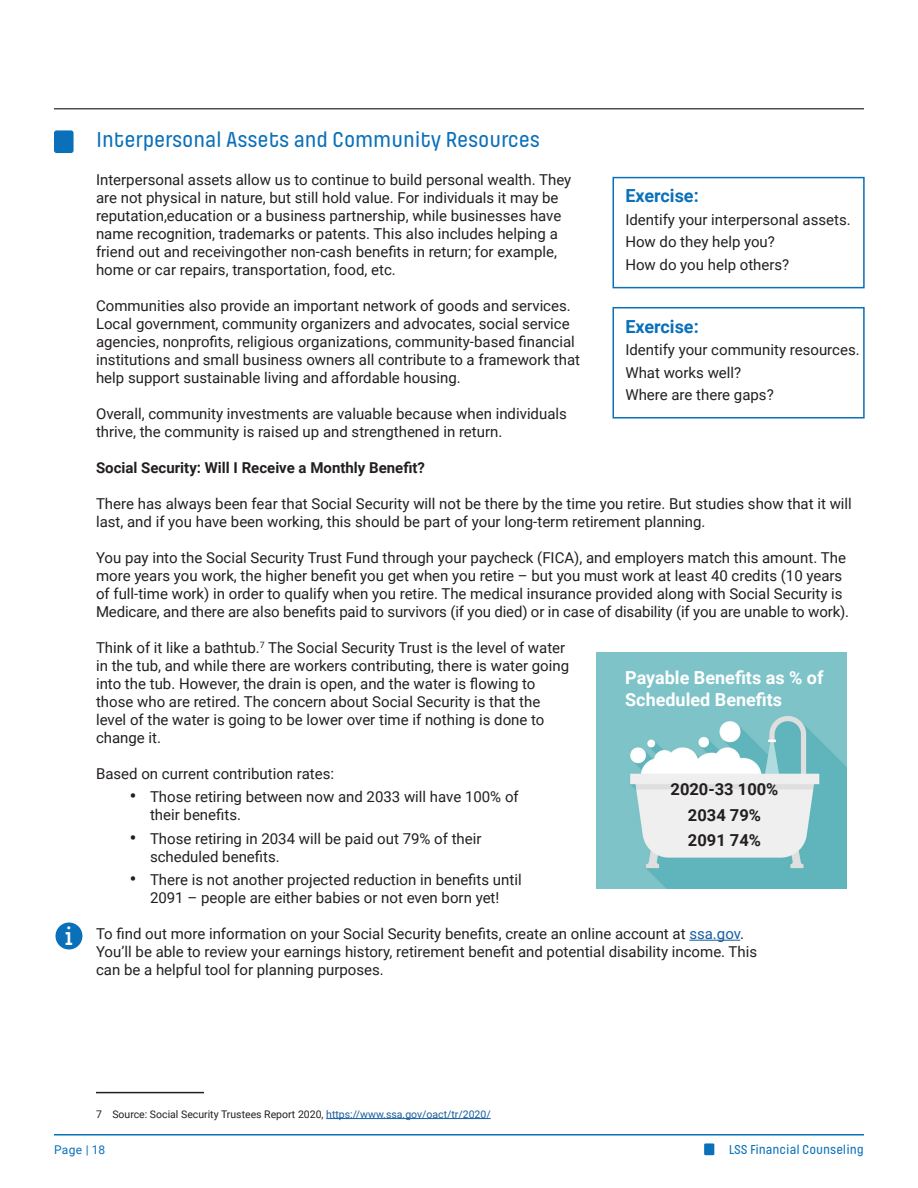
<style>
.page{position:relative;width:918px;height:1188px;background:#fff}
.page>*{position:absolute;margin:0;border:0;box-sizing:border-box;transform-origin:0 0}
.t1{font:24.9px "Rockwell";color:#fff}
.t2{font:500 22.5px "Pilcrow Soft";letter-spacing:-.01em;color:#0970b9}
.t3{font:700 18px/21.6px "Roboto";color:#fff}
.t4{font:700 18px "Roboto";color:#0970b9}
.numbering{font:700 16.5px "Roboto";color:#231f20}
.numbering-2{font:15px/18px "Roboto";color:#231f20}
.t5{font:700 15px "Roboto";color:#231f20}
.t6{font:500 13.5px "Pilcrow Soft";color:#0970b9}
.t7{font:12px "Roboto";letter-spacing:.025em;color:#0970b9}
.t8{font:10.5px "Roboto";color:#231f20}
.s1{font-weight:700;font-size:18px}
.s2{color:#175d9e}
</style>
<div class="page">
<hr style="left:54px;top:1134px;width:810px;height:2px;background:#0970b9">
<div style="left:704px;top:1143px;width:10px;height:12px;background:#0970b9"></div>
<hr style="left:54px;top:108px;width:810px;height:1px;background:#4d4f54">
<div style="left:54px;top:130px;width:20px;height:23px;background:#0970b9;border-radius:3px"></div>
<div style="left:613px;top:177px;width:252px;height:111px;background:#fff;border:2px solid #0970b9"></div>
<div style="left:613px;top:307px;width:252px;height:112px;background:#fff;border:2px solid #0970b9"></div>
<img style="left:596px;top:653px;width:251px;height:235px">
<div style="left:55px;top:923px;width:27px;height:27px;background:#0970b9;border-radius:50%"></div>
<hr style="left:689px;top:940px;width:51px;height:1px;background:#175d9e">
<hr style="left:96px;top:1092px;width:108px;height:1px;background:#231f20">
<hr style="left:326px;top:1118px;width:165px;height:1px;background:#175d9e">
<p class="t1" style="left:65px;top:920px;width:9px">i</p>
<p class="t2" style="left:96px;top:129px;width:445px">Interpersonal Assets and Community Resources</p>
<p class="numbering-2" style="left:96px;top:170px;width:477px">Interpersonal assets allow us to continue to build personal wealth. They are not physical in nature, but still hold value. For individuals it may be reputation,education or a business partnership, while businesses have name recognition, trademarks or patents. This also includes helping a friend out and receivingother non-cash benefits in return; for example, home or car repairs, transportation, food, etc.</p>
<p class="numbering-2" style="left:96px;top:296px;width:486px">Communities also provide an important network of goods and services.<br>Local government, community organizers and advocates, social service agencies, nonprofits, religious organizations, community-based financial institutions and small business owners all contribute to a framework that help support sustainable living and affordable housing.</p>
<p class="numbering-2" style="left:96px;top:404px;width:472px">Overall, community investments are valuable because when individuals</p>
<p class="numbering-2" style="left:96px;top:422px;width:408px">thrive, the community is raised up and strengthened in return.</p>
<p class="t5" style="left:96px;top:457px;width:330px">Social Security: Will I Receive a Monthly Benefit?</p>
<p class="numbering-2" style="left:96px;top:494px;width:757px">There has always been fear that Social Security will not be there by the time you retire. But studies show that it will last, and if you have been working, this should be part of your long-term retirement planning.</p>
<p class="numbering-2" style="left:96px;top:548px;width:755px">You pay into the Social Security Trust Fund through your paycheck (FICA), and employers match this amount. The more years you work, the higher benefit you get when you retire – but you must work at least 40 credits (10 years of full-time work) in order to qualify when you retire. The medical insurance provided along with Social Security is Medicare, and there are also benefits paid to survivors (if you died) or in case of disability (if you are unable to work).</p>
<p class="numbering-2" style="left:96px;top:638px;width:471px">Think of it like a bathtub.<sup>7</sup> The Social Security Trust is the level of water</p>
<p class="numbering-2" style="left:96px;top:656px;width:475px">in the tub, and while there are workers contributing, there is water going</p>
<p class="numbering-2" style="left:96px;top:674px;width:441px">into the tub. However, the drain is open, and the water is flowing to</p>
<p class="numbering-2" style="left:96px;top:692px;width:446px">those who are retired. The concern about Social Security is that the</p>
<p class="numbering-2" style="left:96px;top:710px;width:450px">level of the water is going to be lower over time if nothing is done to change it.</p>
<p class="numbering-2" style="left:96px;top:764px;width:240px">Based on current contribution rates:</p>
<p class="numbering-2" style="left:150px;top:787px;width:370px;text-indent:-20px"><span class="s1">•</span> Those retiring between now and 2033 will have 100% of their benefits.</p>
<p class="numbering-2" style="left:150px;top:829px;width:333px;text-indent:-20px"><span class="s1">•</span> Those retiring in 2034 will be paid out 79% of their scheduled benefits.</p>
<p class="numbering-2" style="left:130px;top:870px;width:393px;text-align:center"><span class="s1">•</span> There is not another projected reduction in benefits until<br>2091 – people are either babies or not even born yet!</p>
<p class="numbering-2" style="left:96px;top:924px;width:650px">To find out more information on your Social Security benefits, create an online account at <span class="s2">ssa.gov</span>.</p>
<p class="numbering-2" style="left:96px;top:942px;width:663px">You’ll be able to review your earnings history, retirement benefit and potential disability income. This</p>
<p class="numbering-2" style="left:96px;top:960px;width:289px">can be a helpful tool for planning purposes.</p>
<p class="t4" style="left:625px;top:183px;width:75px">Exercise:</p>
<p class="numbering-2" style="left:625px;top:210px;width:227px">Identify your interpersonal assets.</p>
<p class="numbering-2" style="left:625px;top:232px;width:151px">How do they help you?</p>
<p class="numbering-2" style="left:625px;top:255px;width:166px">How do you help others?</p>
<p class="t4" style="left:625px;top:314px;width:75px">Exercise:</p>
<p class="numbering-2" style="left:625px;top:340px;width:236px">Identify your community resources.</p>
<p class="numbering-2" style="left:625px;top:363px;width:117px">What works well?</p>
<p class="numbering-2" style="left:625px;top:385px;width:150px">Where are there gaps?</p>
<p class="t3" style="left:625px;top:666px;width:200px">Payable Benefits as % of<br>Scheduled Benefits</p>
<p class="numbering" style="left:671px;top:778px;width:109px">2020-33 100%</p>
<p class="numbering" style="left:688px;top:803px;width:75px">2034 79%</p>
<p class="numbering" style="left:688px;top:829px;width:75px">2091 74%</p>
<p class="t8" style="left:96px;top:1107px;width:396px">7 Source: Social Security Trustees Report 2020, <span class="s2">https://www.ssa.gov/oact/tr/2020/</span></p>
<p class="t7" style="left:54px;top:1141px;width:53px">Page | 18</p>
<p class="t6" style="left:729px;top:1143px;width:137px">LSS Financial Counseling</p>
</div>
